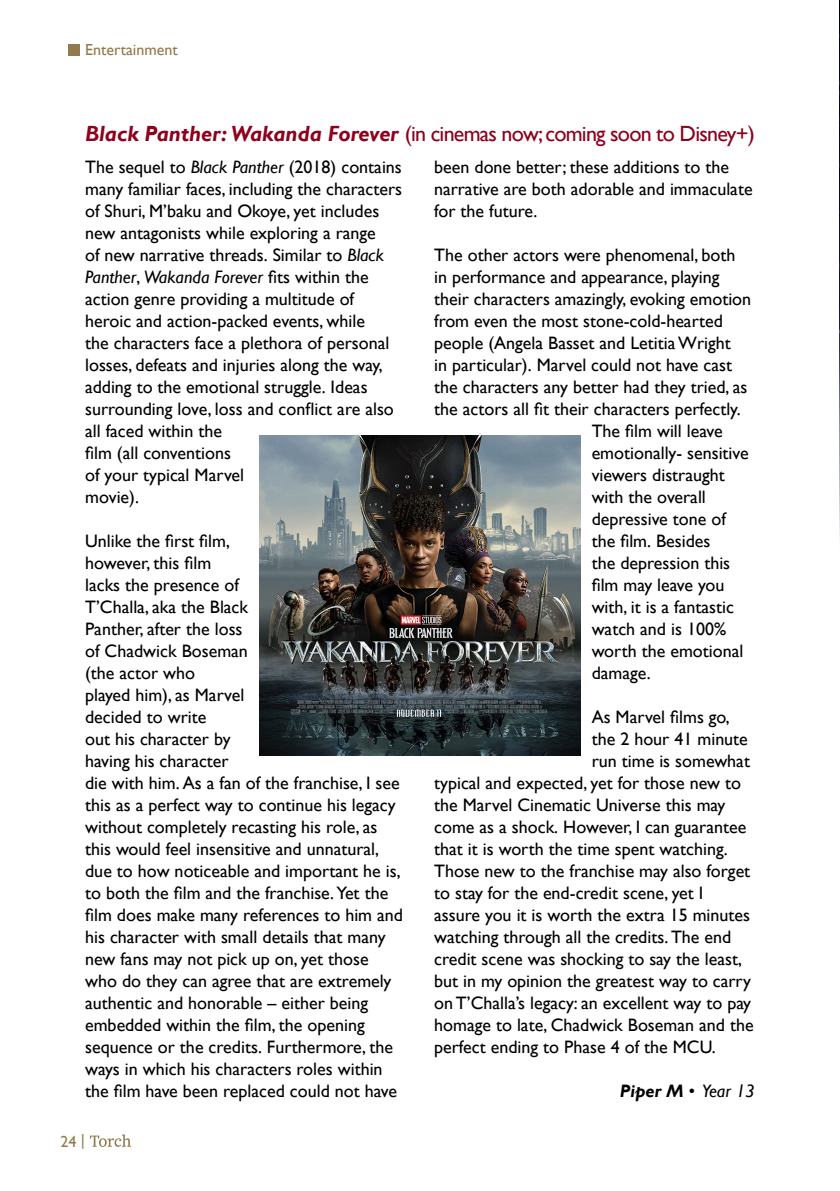
<style>
.page{position:relative;width:840px;height:1191px;background:#fff}
.page>*{position:absolute;margin:0;border:0;box-sizing:border-box;transform-origin:0 0}
.Small_Article_Headin{font:22px "Gill Sans";letter-spacing:-.035em;color:#8e001c}
.Copy_Paragraph{font:18px/22px "Gill Sans";color:#000}
.Byline{font:italic 18px "Gill Sans";color:#000}
.t1{font:16px "Gill Sans";color:#917b4c}
.s1{font-weight:700;font-style:italic}
.s2{font-style:italic}
.s3{font-weight:700}
</style>
<div class="page">
<img style="left:839px;top:0;width:1px;height:538px">
<img style="left:259px;top:435px;width:321px;height:320px">
<svg style="left:90px;top:1134px;width:41px;height:12px"></svg>
<div style="left:68px;top:44px;width:11px;height:11px;background:#917b4c"></div>
<p class="t1" style="left:85px;top:40px;width:94px">Entertainment</p>
<p class="Small_Article_Headin" style="left:85px;top:121px;width:670px"><span class="s1">Black Panther: Wakanda Forever</span> (in cinemas now; coming soon to Disney+)</p>
<p class="Copy_Paragraph" style="left:85px;top:156px;width:318px">The sequel to <span class="s2">Black Panther</span> (2018) contains many familiar faces, including the characters of Shuri, M’baku and Okoye, yet includes new antagonists while exploring a range<br>of new narrative threads. Similar to <span class="s2">Black Panther</span>, <span class="s2">Wakanda Forever</span> fits within the action genre providing a multitude of heroic and action-packed events, while<br>the characters face a plethora of personal losses, defeats and injuries along the way, adding to the emotional struggle. Ideas surrounding love, loss and conflict are also all faced within the<br>film (all conventions<br>of your typical Marvel<br>movie).</p>
<p class="Copy_Paragraph" style="left:85px;top:530px;width:319px">Unlike the first film,<br>however, this film<br>lacks the presence of<br>T’Challa, aka the Black<br>Panther, after the loss<br>of Chadwick Boseman<br>(the actor who<br>played him), as Marvel<br>decided to write<br>out his character by<br>having his character<br>die with him. As a fan of the franchise, I see this as a perfect way to continue his legacy without completely recasting his role, as this would feel insensitive and unnatural, due to how noticeable and important he is, to both the film and the franchise. Yet the film does make many references to him and his character with small details that many new fans may not pick up on, yet those who do they can agree that are extremely authentic and honorable – either being embedded within the film, the opening sequence or the credits. Furthermore, the ways in which his characters roles within the film have been replaced could not have</p>
<p class="Copy_Paragraph" style="left:434px;top:156px;width:320px">been done better; these additions to the narrative are both adorable and immaculate for the future.</p>
<p class="Copy_Paragraph" style="left:434px;top:244px;width:303px">The other actors were phenomenal, both</p>
<p class="Copy_Paragraph" style="left:434px;top:266px;width:287px">in performance and appearance, playing</p>
<p class="Copy_Paragraph" style="left:434px;top:288px;width:318px">their characters amazingly, evoking emotion</p>
<p class="Copy_Paragraph" style="left:434px;top:310px;width:290px">from even the most stone-cold-hearted</p>
<p class="Copy_Paragraph" style="left:434px;top:332px;width:298px">people (Angela Basset and Letitia Wright</p>
<p class="Copy_Paragraph" style="left:434px;top:354px;width:299px">in particular). Marvel could not have cast</p>
<p class="Copy_Paragraph" style="left:434px;top:376px;width:314px">the characters any better had they tried, as</p>
<p class="Copy_Paragraph" style="left:434px;top:398px;width:308px">the actors all fit their characters perfectly.</p>
<p class="Copy_Paragraph" style="left:591px;top:420px;width:132px">The film will leave</p>
<p class="Copy_Paragraph" style="left:591px;top:442px;width:158px">emotionally- sensitive</p>
<p class="Copy_Paragraph" style="left:591px;top:464px;width:134px">viewers distraught</p>
<p class="Copy_Paragraph" style="left:591px;top:486px;width:116px">with the overall</p>
<p class="Copy_Paragraph" style="left:591px;top:508px;width:136px">depressive tone of</p>
<p class="Copy_Paragraph" style="left:591px;top:530px;width:120px">the film. Besides</p>
<p class="Copy_Paragraph" style="left:591px;top:552px;width:140px">the depression this</p>
<p class="Copy_Paragraph" style="left:591px;top:574px;width:134px">film may leave you</p>
<p class="Copy_Paragraph" style="left:591px;top:596px;width:144px">with, it is a fantastic</p>
<p class="Copy_Paragraph" style="left:591px;top:618px;width:136px">watch and is 100%</p>
<p class="Copy_Paragraph" style="left:591px;top:640px;width:153px">worth the emotional</p>
<p class="Copy_Paragraph" style="left:591px;top:662px;width:61px">damage.</p>
<p class="Copy_Paragraph" style="left:591px;top:706px;width:140px">As Marvel films go,</p>
<p class="Copy_Paragraph" style="left:591px;top:728px;width:157px">the 2 hour 41 minute</p>
<p class="Copy_Paragraph" style="left:591px;top:750px;width:160px">run time is somewhat</p>
<p class="Copy_Paragraph" style="left:434px;top:772px;width:308px">typical and expected, yet for those new to</p>
<p class="Copy_Paragraph" style="left:434px;top:794px;width:292px">the Marvel Cinematic Universe this may</p>
<p class="Copy_Paragraph" style="left:434px;top:816px;width:313px">come as a shock. However, I can guarantee</p>
<p class="Copy_Paragraph" style="left:434px;top:838px;width:295px">that it is worth the time spent watching.</p>
<p class="Copy_Paragraph" style="left:434px;top:860px;width:317px">Those new to the franchise may also forget</p>
<p class="Copy_Paragraph" style="left:434px;top:882px;width:270px">to stay for the end-credit scene, yet I</p>
<p class="Copy_Paragraph" style="left:434px;top:904px;width:317px">assure you it is worth the extra 15 minutes</p>
<p class="Copy_Paragraph" style="left:434px;top:926px;width:298px">watching through all the credits. The end</p>
<p class="Copy_Paragraph" style="left:434px;top:948px;width:309px">credit scene was shocking to say the least,</p>
<p class="Copy_Paragraph" style="left:434px;top:970px;width:318px">but in my opinion the greatest way to carry</p>
<p class="Copy_Paragraph" style="left:434px;top:992px;width:318px">on T’Challa’s legacy: an excellent way to pay</p>
<p class="Copy_Paragraph" style="left:434px;top:1014px;width:321px">homage to late, Chadwick Boseman and the</p>
<p class="Copy_Paragraph" style="left:434px;top:1036px;width:283px">perfect ending to Phase 4 of the MCU.</p>
<p class="Byline" style="left:619px;top:1080px;width:136px"><span class="s3">Piper M</span> • Year 13</p>
<p class="t1" style="left:60px;top:1132px;width:26px">24 |</p>
</div>
